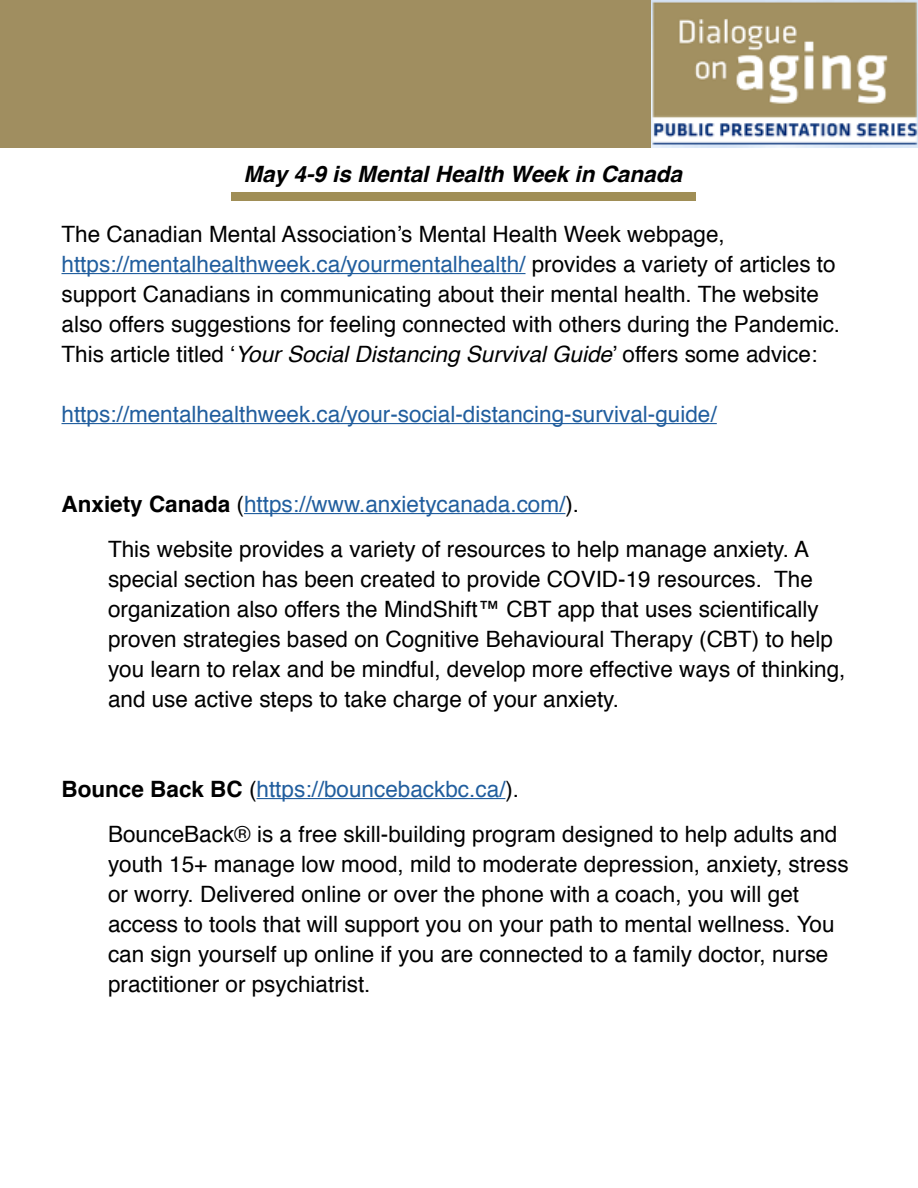
<style>
.page{position:relative;width:918px;height:1188px;background:#fff}
.page>*{position:absolute;margin:0;border:0;box-sizing:border-box;transform-origin:0 0}
.t1{font:22.5px/30px "Helvetica";color:#000}
.t2{font:22.5px "Helvetica";color:#215e9e}
.t3{font:italic 700 22.5px "Helvetica";color:#000}
.s1{color:#215e9e}
.s2{font-style:italic}
.s3{font-weight:700}
</style>
<div class="page">
<div style="left:0;top:0;width:918px;height:147px;background:#a08e60"></div>
<img style="left:652px;top:0;width:266px;height:147px">
<hr style="left:62px;top:273px;width:464px;height:1px;background:#215e9e">
<hr style="left:62px;top:423px;width:655px;height:1px;background:#215e9e">
<hr style="left:244px;top:513px;width:321px;height:1px;background:#215e9e">
<hr style="left:257px;top:798px;width:248px;height:1px;background:#215e9e">
<div style="left:231px;top:193px;width:465px;height:8px;background:#a08e56"></div>
<p class="t3" style="left:244px;top:155px;width:440px">May 4-9 is Mental Health Week in Canada</p>
<p class="t1" style="left:62px;top:220px;width:780px">The Canadian Mental Association’s Mental Health Week webpage, <span class="s1">https://mentalhealthweek.ca/yourmentalhealth/</span> provides a variety of articles to support Canadians in communicating about their mental health. The website also offers suggestions for feeling connected with others during the Pandemic.<br>This article titled ‘<span class="s2">Your Social Distancing Survival Guide</span>’ offers some advice:</p>
<p class="t2" style="left:62px;top:397px;width:657px">https://mentalhealthweek.ca/your-social-distancing-survival-guide/</p>
<p class="t1" style="left:108px;top:482px;width:703px;line-height:45px;text-indent:-46px"><span class="s3">Anxiety Canada</span> (<span class="s1">https://www.anxietycanada.com/</span>).<br>This website provides a variety of resources to help manage anxiety. A</p>
<p class="t1" style="left:108px;top:565px;width:739px">special section has been created to provide COVID-19 resources. The organization also offers the MindShift™ CBT app that uses scientifically proven strategies based on Cognitive Behavioural Therapy (CBT) to help you learn to relax and be mindful, develop more effective ways of thinking, and use active steps to take charge of your anxiety.</p>
<p class="t1" style="left:108px;top:767px;width:731px;line-height:45px;text-indent:-47px"><span class="s3">Bounce Back BC</span> (<span class="s1">https://bouncebackbc.ca/</span>).<br>BounceBack® is a free skill-building program designed to help adults and</p>
<p class="t1" style="left:108px;top:850px;width:742px">youth 15+ manage low mood, mild to moderate depression, anxiety, stress or worry. Delivered online or over the phone with a coach, you will get access to tools that will support you on your path to mental wellness. You can sign yourself up online if you are connected to a family doctor, nurse practitioner or psychiatrist.</p>
</div>
